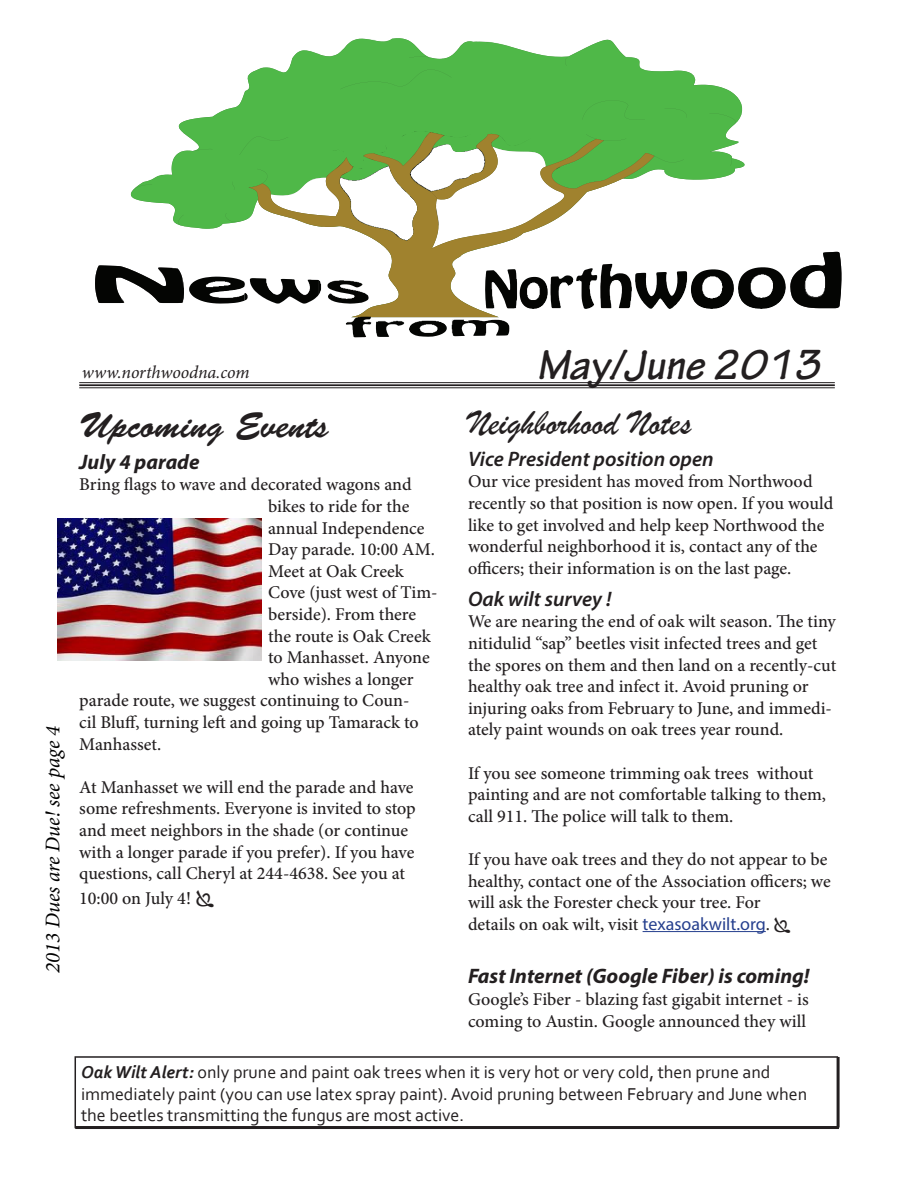
<style>
.page{position:relative;width:918px;height:1188px;background:#fff}
.page>*{position:absolute;margin:0;border:0;box-sizing:border-box;transform-origin:0 0}
.t1{font:italic 700 45px "Tekton Pro";color:#231f20}
.section_head{font:36px "Brush Script";color:#231f20}
.t2{font:36px "Brush Script Std";color:#231f20}
.story_head{font:italic 700 21px "Myriad Pro";color:#231f20}
.story_head-2{font:italic 600 21px "Myriad Pro";color:#231f20}
.t3{font:italic 21px "Minion Pro";color:#000}
.body{font:500 18px/21.6px "Minion Pro";color:#231f20}
.t4{font:18px/21.6px "Corbel";color:#231f20}
.t5{font:italic 18px "Minion Pro";letter-spacing:-.005em;color:#231f20}
.s1{font-family:"Myriad Pro";font-weight:400;color:#253f8e}
.s2{font-weight:700;font-style:italic}
</style>
<div class="page">
<svg style="left:131px;top:38px;width:614px;height:239px;fill:#4fb848"></svg>
<svg style="left:178px;top:215px;width:6px;height:11px"></svg>
<svg style="left:133px;top:185px;width:19px;height:5px"></svg>
<svg style="left:193px;top:149px;width:20px;height:2px"></svg>
<div style="left:340px;top:70px;width:112px;height:19px;background:#4fb848"></div>
<svg style="left:409px;top:56px;width:20px;height:2px"></svg>
<svg style="left:565px;top:57px;width:3px;height:9px"></svg>
<svg style="left:582px;top:100px;width:63px;height:20px"></svg>
<svg style="left:665px;top:108px;width:22px;height:10px"></svg>
<svg style="left:709px;top:113px;width:27px;height:11px"></svg>
<svg style="left:730px;top:158px;width:2px;height:8px"></svg>
<svg style="left:249px;top:132px;width:405px;height:185px"></svg>
<svg style="left:225px;top:134px;width:459px;height:120px"></svg>
<svg style="left:346px;top:315px;width:58px;height:22px"></svg>
<svg style="left:419px;top:323px;width:18px;height:10px"></svg>
<svg style="left:451px;top:319px;width:59px;height:17px"></svg>
<svg style="left:95px;top:265px;width:89px;height:38px"></svg>
<svg style="left:319px;top:278px;width:2px;height:26px"></svg>
<svg style="left:327px;top:291px;width:42px;height:13px"></svg>
<svg style="left:823px;top:252px;width:18px;height:56px"></svg>
<img style="left:326px;top:131px;width:142px;height:160px">
<img style="left:468px;top:134px;width:128px;height:43px">
<img style="left:189px;top:277px;width:130px;height:27px">
<img style="left:485px;top:264px;width:340px;height:45px">
<hr style="left:643px;top:931px;width:123px;height:1px;background:#253f8e">
<hr style="left:76px;top:1056px;width:762px;height:2px;background:#231f20">
<hr style="left:75px;top:1126px;width:764px;height:3px;background:#231f20">
<hr style="left:837px;top:1057px;width:3px;height:71px;background:#231f20">
<hr style="left:75px;top:1056px;width:1px;height:72px;background:#231f20">
<hr style="left:79px;top:382px;width:756px;height:1px;background:#231f20">
<hr style="left:79px;top:384px;width:756px;height:2px;background:#231f20">
<hr style="left:79px;top:387px;width:756px;height:1px;background:#231f20">
<img style="left:58px;top:518px;width:203px;height:143px">
<p class="t3" style="left:38px;top:973px;width:248px;rotate:-90deg">2013 Dues are Due! see page 4</p>
<p class="t5" style="left:82px;top:360px;width:169px">www.northwoodna.com</p>
<p class="t1" style="left:537px;top:339px;width:285px">May/June 2013</p>
<p class="section_head" style="left:468px;top:401px;width:225px">Neighborhood Notes</p>
<p class="story_head-2" style="left:468px;top:445px;width:247px">Vice President position open</p>
<p class="body" style="left:468px;top:471px;width:367px">Our vice president has moved from Northwood recently so that position is now open. If you would like to get involved and help keep Northwood the wonderful neighborhood it is, contact any of the officers; their information is on the last page.</p>
<p class="story_head-2" style="left:468px;top:585px;width:145px">Oak wilt survey !</p>
<p class="body" style="left:468px;top:611px;width:370px">We are nearing the end of oak wilt season. The tiny nitidulid “sap” beetles visit infected trees and get the spores on them and then land on a recently-cut healthy oak tree and infect it. Avoid pruning or injuring oaks from February to June, and immedi&shy;ately paint wounds on oak trees year round.</p>
<p class="body" style="left:468px;top:762px;width:360px">If you see someone trimming oak trees without painting and are not comfortable talking to them, call 911. The police will talk to them.</p>
<p class="body" style="left:468px;top:848px;width:364px">If you have oak trees and they do not appear to be healthy, contact one of the Association officers; we will ask the Forester check your tree. For<br>details on oak wilt, visit <span class="s1">texasoakwilt.org</span>.</p>
<p class="story_head" style="left:468px;top:963px;width:343px">Fast Internet (Google Fiber) is coming!</p>
<p class="body" style="left:468px;top:988px;width:342px">Google’s Fiber - blazing fast gigabit internet - is coming to Austin. Google announced they will</p>
<p class="t4" style="left:81px;top:1061px;width:728px"><span class="s2">Oak Wilt Alert:</span> only prune and paint oak trees when it is very hot or very cold, then prune and immediately paint (you can use latex spray paint). Avoid pruning between February and June when the beetles transmitting the fungus are most active.</p>
<p class="t2" style="left:79px;top:405px;width:251px">Upcoming Events</p>
<p class="story_head" style="left:79px;top:448px;width:122px">July 4 parade</p>
<p class="body" style="left:79px;top:474px;width:334px">Bring flags to wave and decorated wagons and</p>
<p class="body" style="left:268px;top:495px;width:143px">bikes to ride for the</p>
<p class="body" style="left:268px;top:517px;width:158px">annual Independence</p>
<p class="body" style="left:268px;top:539px;width:168px">Day parade. 10:00 AM.</p>
<p class="body" style="left:268px;top:560px;width:137px">Meet at Oak Creek</p>
<p class="body" style="left:268px;top:582px;width:171px">Cove (just west of Tim-</p>
<p class="body" style="left:268px;top:603px;width:150px">berside). From there</p>
<p class="body" style="left:268px;top:625px;width:164px">the route is Oak Creek</p>
<p class="body" style="left:268px;top:647px;width:163px">to Manhasset. Anyone</p>
<p class="body" style="left:268px;top:668px;width:147px">who wishes a longer</p>
<p class="body" style="left:79px;top:690px;width:332px">parade route, we suggest continuing to Coun-</p>
<p class="body" style="left:79px;top:711px;width:341px">cil Bluff, turning left and going up Tamarack to</p>
<p class="body" style="left:79px;top:733px;width:84px">Manhasset.</p>
<p class="body" style="left:79px;top:776px;width:338px">At Manhasset we will end the parade and have some refreshments. Everyone is invited to stop and meet neighbors in the shade (or continue with a longer parade if you prefer). If you have questions, call Cheryl at 244-4638. See you at</p>
<p class="body" style="left:79px;top:888px;width:113px">10:00 on July 4!</p>
</div>
